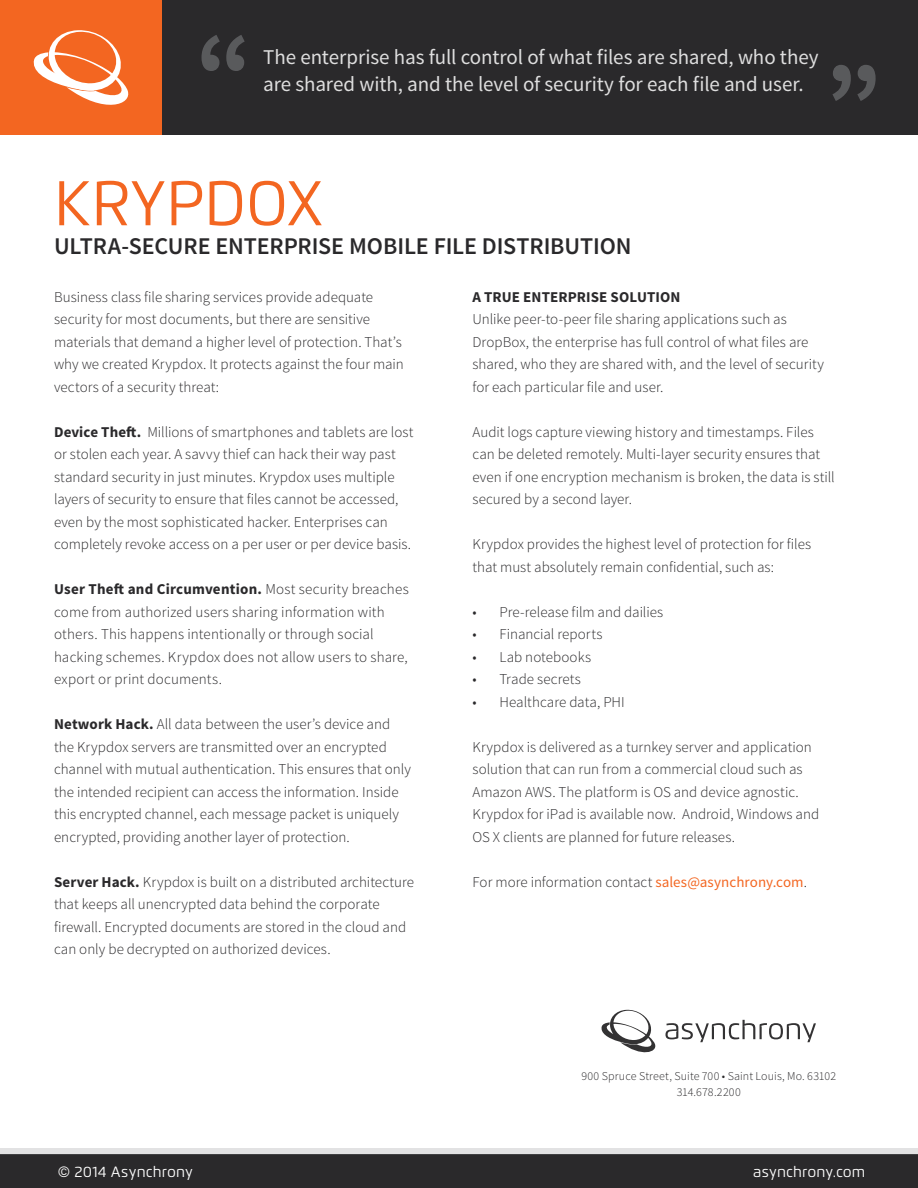
<style>
.page{position:relative;width:918px;height:1188px;background:#fff}
.page>*{position:absolute;margin:0;border:0;box-sizing:border-box;transform-origin:0 0}
.t1{font:700 105px "Source Sans Pro";color:#8a8c8f}
.Title__Master{font:63px "Flexo";letter-spacing:-.01em;color:#f36621}
.Title__Sub{font:600 24px "Source Sans Pro";letter-spacing:-.005em;color:#2a292b}
.t2{font:21px "Source Sans Pro";letter-spacing:-.005em;color:#fff}
.Copy_Text{font:300 15px/22.5px "Source Sans Pro";color:#2a292b}
.Copyright_Informatio{font:15px "Flexo";letter-spacing:.015em;color:#fff}
.Copy_Text-2{font:700 15px "Source Sans Pro";letter-spacing:.01em;color:#2a292b}
.Company_Info{font:300 12px "Source Sans Pro";letter-spacing:.01em;color:#2a292b}
.s1{font-weight:700}
.s2{font-weight:400;color:#f36621}
</style>
<div class="page">
<div style="left:0;top:0;width:162px;height:135px;background:#f36621"></div>
<div style="left:162px;top:0;width:756px;height:135px;background:#2a292b"></div>
<svg style="left:33px;top:30px;width:96px;height:75px"></svg>
<svg style="left:665px;top:1020px;width:151px;height:22px"></svg>
<svg style="left:601px;top:1009px;width:55px;height:44px"></svg>
<div style="left:0;top:1154px;width:918px;height:34px;background:#2a292b"></div>
<div style="left:0;top:1148px;width:918px;height:6px;background:#e2e2e3"></div>
<h1 class="t1" style="left:196px;top:4px;width:58px">“</h1>
<h3 class="t2" style="left:263px;top:44px;width:557px">The enterprise has full control of what files are shared, who they</h3>
<h3 class="t2" style="left:263px;top:71px;width:542px">are shared with, and the level of security for each file and user.</h3>
<h1 class="t1" style="left:825px;top:36px;width:58px">”</h1>
<p class="Title__Master" style="left:54px;top:165px;width:272px">KRYPDOX</p>
<p class="Title__Sub" style="left:54px;top:231px;width:579px">ULTRA-SECURE ENTERPRISE MOBILE FILE DISTRIBUTION</p>
<p class="Copy_Text" style="left:54px;top:285px;width:351px">Business class file sharing services provide adequate security for most documents, but there are sensitive materials that demand a higher level of protection. That’s why we created Krypdox. It protects against the four main vectors of a security threat:</p>
<p class="Copy_Text" style="left:54px;top:420px;width:361px"><span class="s1">Device Theft.</span> Millions of smartphones and tablets are lost or stolen each year. A savvy thief can hack their way past standard security in just minutes. Krypdox uses multiple layers of security to ensure that files cannot be accessed, even by the most sophisticated hacker. Enterprises can completely revoke access on a per user or per device basis.</p>
<p class="Copy_Text" style="left:54px;top:578px;width:356px"><span class="s1">User Theft and Circumvention.</span> Most security breaches come from authorized users sharing information with others. This happens intentionally or through social hacking schemes. Krypdox does not allow users to share, export or print documents.</p>
<p class="Copy_Text" style="left:54px;top:713px;width:359px"><span class="s1">Network Hack.</span> All data between the user’s device and the Krypdox servers are transmitted over an encrypted channel with mutual authentication. This ensures that only the intended recipient can access the information. Inside this encrypted channel, each message packet is uniquely encrypted, providing another layer of protection.</p>
<p class="Copy_Text" style="left:54px;top:870px;width:362px"><span class="s1">Server Hack.</span> Krypdox is built on a distributed architecture that keeps all unencrypted data behind the corporate firewall. Encrypted documents are stored in the cloud and can only be decrypted on authorized devices.</p>
<p class="Copy_Text-2" style="left:472px;top:287px;width:209px">A TRUE ENTERPRISE SOLUTION</p>
<p class="Copy_Text" style="left:472px;top:308px;width:353px">Unlike peer-to-peer file sharing applications such as DropBox, the enterprise has full control of what files are shared, who they are shared with, and the level of security for each particular file and user.</p>
<p class="Copy_Text" style="left:472px;top:420px;width:364px">Audit logs capture viewing history and timestamps. Files can be deleted remotely. Multi-layer security ensures that even if one encryption mechanism is broken, the data is still secured by a second layer.</p>
<p class="Copy_Text" style="left:472px;top:533px;width:340px">Krypdox provides the highest level of protection for files that must absolutely remain confidential, such as:</p>
<p class="Copy_Text" style="left:472px;top:600px;width:192px">• Pre-release film and dailies</p>
<p class="Copy_Text" style="left:472px;top:623px;width:132px">• Financial reports</p>
<p class="Copy_Text" style="left:472px;top:645px;width:120px">• Lab notebooks</p>
<p class="Copy_Text" style="left:472px;top:668px;width:110px">• Trade secrets</p>
<p class="Copy_Text" style="left:472px;top:690px;width:154px">• Healthcare data, PHI</p>
<p class="Copy_Text" style="left:472px;top:735px;width:348px">Krypdox is delivered as a turnkey server and application solution that can run from a commercial cloud such as Amazon AWS. The platform is OS and device agnostic.<br>Krypdox for iPad is available now. Android, Windows and OS X clients are planned for future releases.</p>
<p class="Copy_Text" style="left:472px;top:870px;width:336px">For more information contact <span class="s2">sales@asynchrony.com</span>.</p>
<p class="Company_Info" style="left:581px;top:1068px;width:256px">900 Spruce Street, Suite 700 • Saint Louis, Mo. 63102</p>
<p class="Company_Info" style="left:677px;top:1085px;width:66px">314.678.2200</p>
<p class="Copyright_Informatio" style="left:58px;top:1163px;width:136px">© 2014 Asynchrony</p>
<p class="Copyright_Informatio" style="left:753px;top:1163px;width:114px">asynchrony.com</p>
</div>
